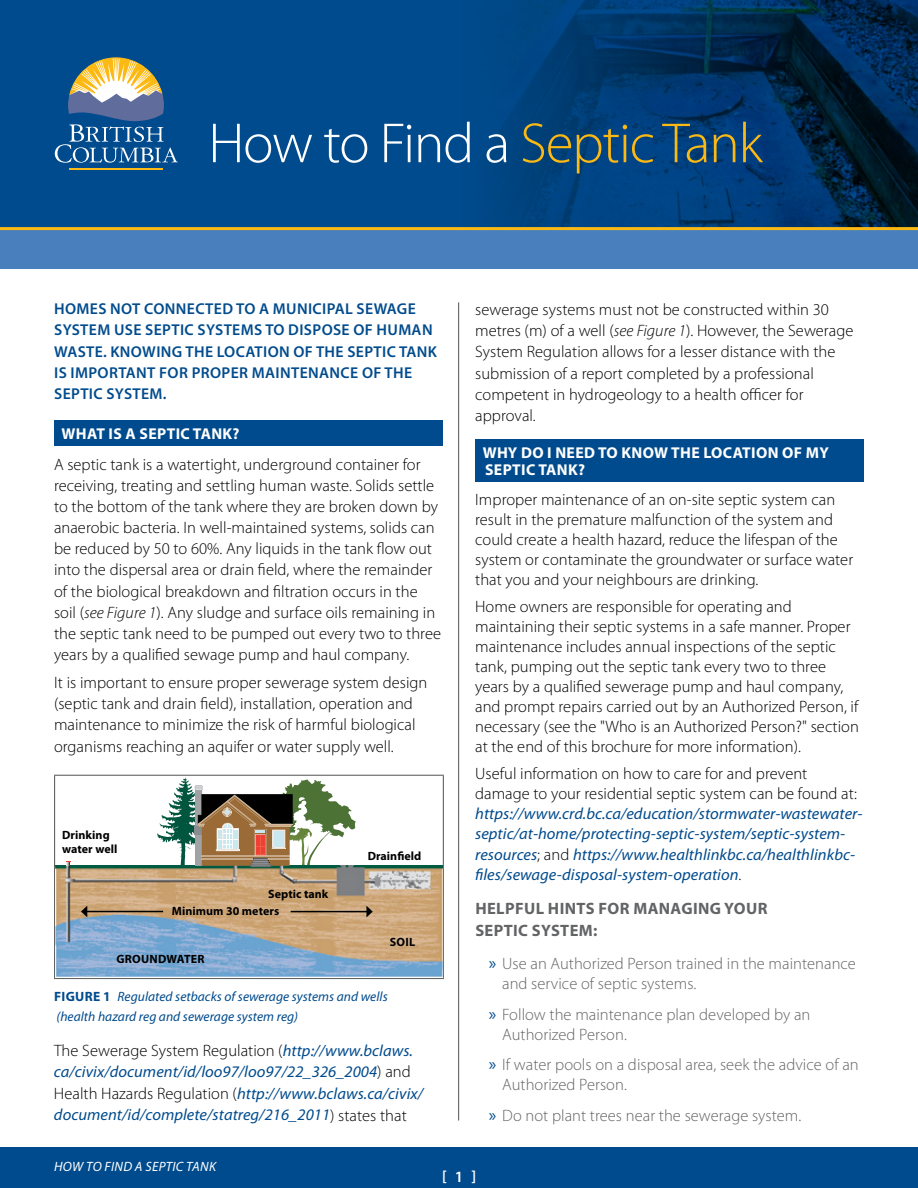
<style>
.page{position:relative;width:918px;height:1188px;background:#fff}
.page>*{position:absolute;margin:0;border:0;box-sizing:border-box;transform-origin:0 0}
.t1{font:300 57px "Myriad Pro";letter-spacing:-.02em;color:#fff}
.t2{font:300 16.5px/20.1px "Myriad Pro";letter-spacing:.005em;color:#000}
.t3{font:300 16.5px/20.1px "Myriad Pro";letter-spacing:.005em;color:#636466}
.t4{font:700 16.5px/21.3px "Myriad Pro";letter-spacing:.025em;color:#636466}
.t5{font:italic 16.2px/20.1px "Myriad Pro";letter-spacing:.005em;color:#004b8d}
.t6{font:600 15.75px/21.3px "Myriad Pro";letter-spacing:.025em;color:#004b8d}
.t7{font:700 15.75px/16.8px "Myriad Pro";letter-spacing:.025em;color:#fff}
.t8{font:600 15.75px "Myriad Pro";color:#fff}
.t9{font:italic 13.5px/19.5px "Myriad Pro";letter-spacing:.005em;color:#004b8d}
.t10{font:italic 13.5px "Myriad Pro";letter-spacing:.025em;color:#fff}
.t11{font:700 12px/14.2px "Myriad Pro";letter-spacing:.005em;color:#000}
.t12{font:700 12px "Myriad Pro";letter-spacing:.025em;color:#000}
.s1{color:#fdb913}
.s2{font-weight:700;color:#fff}
.s3{font-style:italic}
.s4{font-weight:700;font-style:normal}
.s5{font-weight:700;font-style:normal;font-size:15.75px;color:#fff}
.s6{font-weight:400;font-style:italic;font-size:16.2px;color:#004b8d}
.s7{font-weight:300;font-style:normal;font-size:16.5px;color:#000}
.s8{font-weight:400;font-size:18px;color:#004b8d}
</style>
<div class="page">
<div style="left:0;top:1148px;width:918px;height:40px;background:#004b8d"></div>
<div style="left:54px;top:420px;width:389px;height:26px;background:#004b8d"></div>
<hr style="left:54px;top:775px;width:390px;height:1px;background:#636466">
<hr style="left:54px;top:776px;width:1px;height:202px;background:#636466">
<hr style="left:443px;top:776px;width:1px;height:202px;background:#636466">
<hr style="left:54px;top:978px;width:390px;height:1px;background:#636466">
<hr style="left:55px;top:866px;width:388px;height:3px;background:#005c42">
<svg style="left:67px;top:863px;width:3px;height:4px"></svg>
<svg style="left:157px;top:777px;width:199px;height:90px"></svg>
<img style="left:55px;top:867px;width:388px;height:110px">
<div style="left:475px;top:440px;width:389px;height:42px;background:#004b8d"></div>
<div style="left:0;top:0;width:918px;height:229px;background:#004b8d"></div>
<hr style="left:70px;top:168px;width:93px;height:1px;background:#fdb913">
<svg style="left:55px;top:57px;width:123px;height:106px"></svg>
<img style="left:499px;top:0;width:419px;height:227px">
<hr style="left:87px;top:911px;width:76px;height:1px;background:#000">
<svg style="left:81px;top:906px;width:6px;height:11px"></svg>
<hr style="left:291px;top:911px;width:76px;height:1px;background:#000">
<svg style="left:366px;top:906px;width:7px;height:11px"></svg>
<hr style="left:458px;top:302px;width:1px;height:818px;background:#636466">
<div style="left:0;top:229px;width:918px;height:40px;background:#497fbc"></div>
<hr style="left:0;top:227px;width:918px;height:3px;background:#fdb913">
<h1 class="t1" style="left:208px;top:112px;width:556px">How to Find a <span class="s1">Septic Tank</span></h1>
<p class="t6" style="left:54px;top:299px;width:384px">HOMES NOT CONNECTED TO A MUNICIPAL SEWAGE SYSTEM USE SEPTIC SYSTEMS TO DISPOSE OF HUMAN WASTE. KNOWING THE LOCATION OF THE SEPTIC TANK IS IMPORTANT FOR PROPER MAINTENANCE OF THE SEPTIC SYSTEM. <span class="s2">WHA</span></p>
<p class="t7" style="left:61px;top:425px;width:180px">WHAT IS A SEPTIC TANK?</p>
<p class="t2" style="left:54px;top:454px;width:389px;line-height:21.1px">A septic tank is a watertight, underground container for receiving, treating and settling human waste. Solids settle to the bottom of the tank where they are broken down by anaerobic bacteria. In well-maintained systems, solids can be reduced by 50 to 60%. Any liquids in the tank flow out into the dispersal area or drain field, where the remainder of the biological breakdown and filtration occurs in the soil (<span class="s3">see Figure 1</span>). Any sludge and surface oils remaining in the septic tank need to be pumped out every two to three years by a qualified sewage pump and haul company.</p>
<p class="t2" style="left:54px;top:672px;width:375px;line-height:21.3px">It is important to ensure proper sewerage system design (septic tank and drain field), installation, operation and maintenance to minimize the risk of harmful biological organisms reaching an aquifer or water supply well.</p>
<p class="t11" style="left:62px;top:828px;width:57px">Drinking water well</p>
<p class="t11" style="left:268px;top:887px;width:62px">Septic tank</p>
<p class="t11" style="left:172px;top:904px;width:109px">Minimum 30 meters</p>
<p class="t12" style="left:116px;top:952px;width:90px">GROUNDWATER</p>
<p class="t11" style="left:368px;top:849px;width:55px">Drainfield</p>
<p class="t11" style="left:390px;top:935px;width:27px">SOIL</p>
<p class="t9" style="left:54px;top:987px;width:335px"><span class="s4">FIGURE 1</span> Regulated setbacks of sewerage systems and wells (health hazard reg and sewerage system reg) <span class="s5">ROPERLY</span></p>
<p class="t2" style="left:54px;top:1041px;width:361px">The Sewerage System Regulation (<span class="s6">http://www.bclaws.</span></p>
<p class="t5" style="left:54px;top:1062px;width:371px;line-height:21.6px">ca/civix/document/id/loo97/loo97/22_326_2004<span class="s7">) and<br>Health Hazards Regulation (</span>http://www.bclaws.ca/civix/ document/id/complete/statreg/216_2011<span class="s7">) states that</span></p>
<p class="t2" style="left:475px;top:299px;width:380px;line-height:21.3px">sewerage systems must not be constructed within 30 metres (m) of a well (<span class="s3">see Figure 1</span>). However, the Sewerage System Regulation allows for a lesser distance with the submission of a report completed by a professional competent in hydrogeology to a health officer for approval.</p>
<p class="t7" style="left:483px;top:445px;width:348px">WHY DO I NEED TO KNOW THE LOCATION OF MY<br>SEPTIC TANK?</p>
<p class="t2" style="left:475px;top:489px;width:380px">Improper maintenance of an on-site septic system can result in the premature malfunction of the system and could create a health hazard, reduce the lifespan of the system or contaminate the groundwater or surface water that you and your neighbours are drinking.</p>
<p class="t2" style="left:475px;top:596px;width:385px">Home owners are responsible for operating and maintaining their septic systems in a safe manner. Proper maintenance includes annual inspections of the septic tank, pumping out the septic tank every two to three years by a qualified sewerage pump and haul company, and prompt repairs carried out by an Authorized Person, if necessary (see the "Who is an Authorized Person?" section at the end of this brochure for more information).</p>
<p class="t2" style="left:475px;top:764px;width:383px">Useful information on how to care for and prevent damage to your residential septic system can be found at:</p>
<p class="t5" style="left:475px;top:804px;width:389px">https://www.crd.bc.ca/education/stormwater-wastewater&shy;septic/at-home/protecting-septic-system/septic-system&shy;resources<span class="s7">; and</span> https://www.healthlinkbc.ca/healthlinkbc&shy;files/sewage-disposal-system-operation<span class="s7">.</span></p>
<p class="t4" style="left:475px;top:898px;width:294px">HELPFUL HINTS FOR MANAGING YOUR<br>SEPTIC SYSTEM:</p>
<p class="t3" style="left:502px;top:954px;width:355px;text-indent:-14px"><span class="s8">»</span> Use an Authorized Person trained in the maintenance and service of septic systems.</p>
<p class="t3" style="left:502px;top:1004px;width:310px;text-indent:-14px"><span class="s8">»</span> Follow the maintenance plan developed by an<br>Authorized Person.</p>
<p class="t3" style="left:502px;top:1055px;width:358px;text-indent:-14px"><span class="s8">»</span> If water pools on a disposal area, seek the advice of an<br>Authorized Person.</p>
<p class="t3" style="left:489px;top:1105px;width:314px"><span class="s8">»</span> Do not plant trees near the sewerage system.</p>
<p class="t10" style="left:54px;top:1159px;width:163px">HOW TO FIND A SEPTIC TANK</p>
<p class="t8" style="left:442px;top:1168px;width:36px">[1]</p>
</div>
